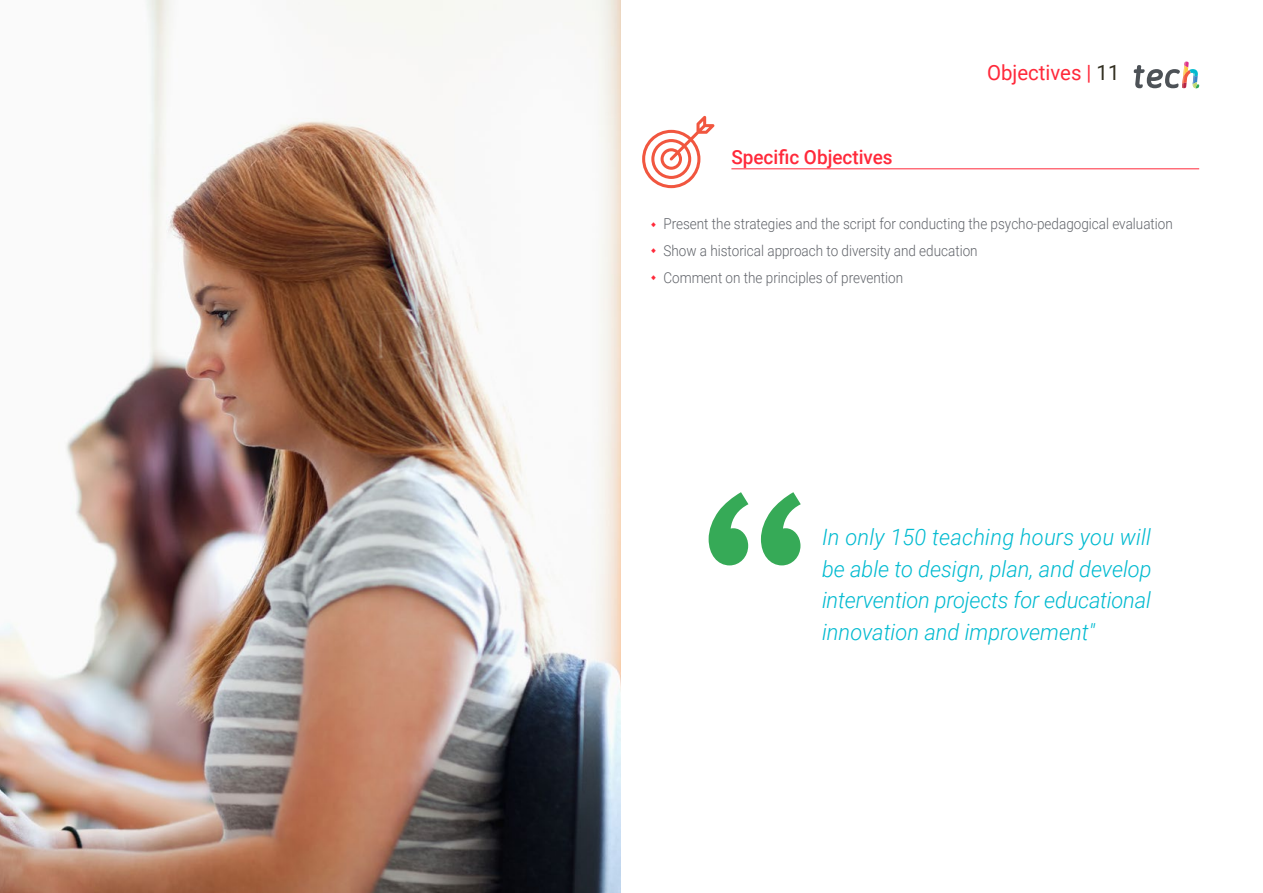
<style>
.page{position:relative;width:1263px;height:893px;background:#fff}
.page>*{position:absolute;margin:0;border:0;box-sizing:border-box;transform-origin:0 0}
.t1{font:italic 300 22.5px/31.5px "Roboto";letter-spacing:-.01em;color:#00bad0;text-align:justify}
.t2{font:21px "Roboto";color:#ff293a}
.t3{font:500 19.5px "Roboto";color:#ff293a}
.t4{font:300 15px/26.7px "Roboto";color:#61646a;scale:.9 1}
.s1{color:#312e20}
</style>
<div class="page">
<img style="left:0;top:0;width:621px;height:893px">
<hr style="left:731px;top:168px;width:468px;height:1px;background:#ff293a">
<svg style="left:709px;top:492px;width:92px;height:73px"></svg>
<svg style="left:1134px;top:62px;width:65px;height:27px"></svg>
<svg style="left:642px;top:116px;width:72px;height:72px"></svg>
<h3 class="t3" style="left:731px;top:144px;width:163px">Specific Objectives</h3>
<h2 class="t2" style="left:987px;top:57px;width:134px">Objectives | <span class="s1">11</span></h2>
<p class="t4" style="left:663px;top:210px;width:568px">Present the strategies and the script for conducting the psycho-pedagogical evaluation<br>Show a historical approach to diversity and education<br>Comment on the principles of prevention</p>
<h1 class="t1" style="left:822px;top:521px;width:331px">In only 150 teaching hours you will be able to design, plan, and develop intervention projects for educational innovation and improvement"</h1>
</div>
